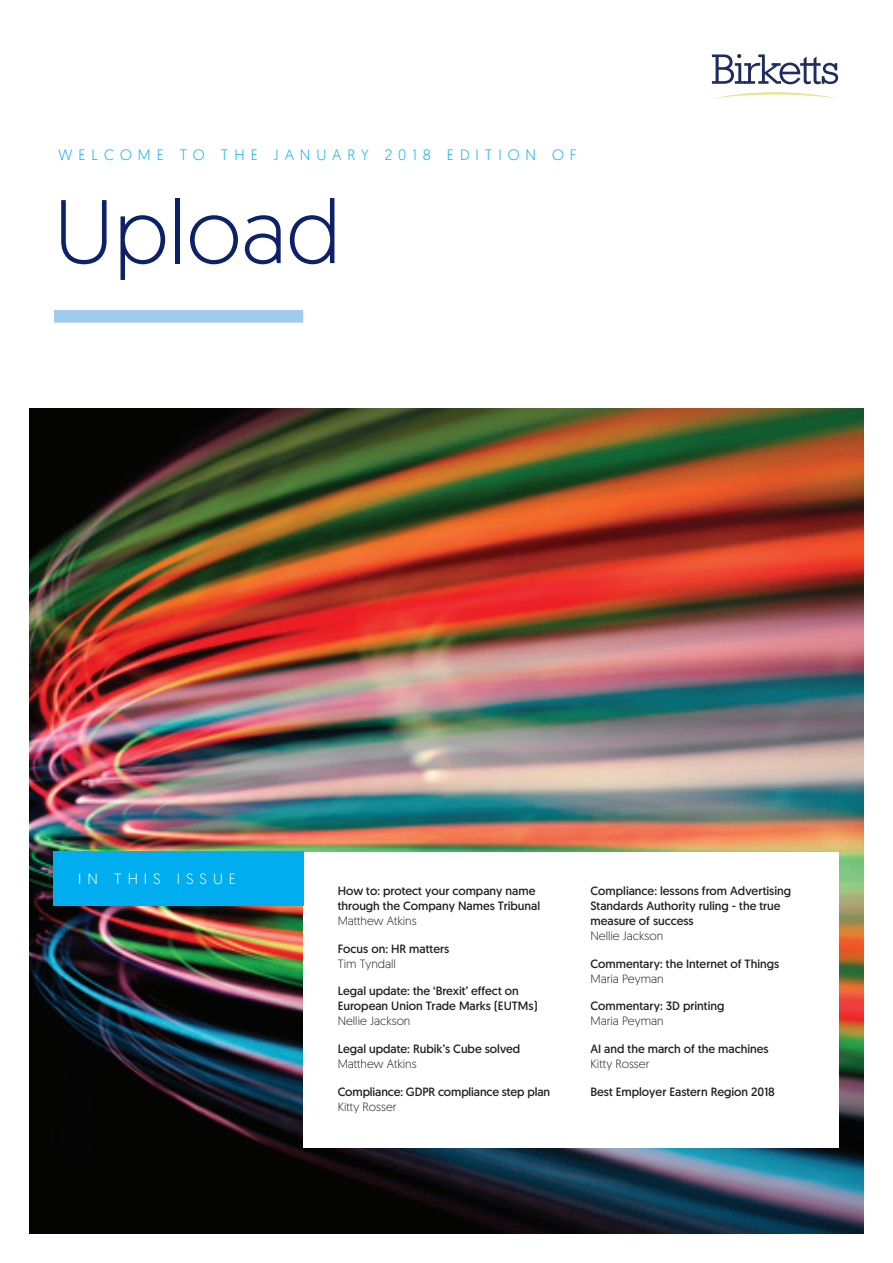
<style>
.page{position:relative;width:893px;height:1263px;background:#fff}
.page>*{position:absolute;margin:0;border:0;box-sizing:border-box;transform-origin:0 0}
.t1{font:300 90px "Geomanist";color:#0d2169}
.t2{font:300 15px "Geomanist";letter-spacing:.4em;color:#00aeef}
.t3{font:300 15px "Geomanist";letter-spacing:.4em;color:#fff}
.t4{font:12px/15px "Geomanist";color:#231f20}
.t5{font:300 12px "Geomanist";color:#231f20}
</style>
<div class="page">
<img style="left:30px;top:409px;width:833px;height:824px">
<svg style="left:712px;top:54px;width:126px;height:30px"></svg>
<svg style="left:713px;top:92px;width:125px;height:7px"></svg>
<div style="left:304px;top:852px;width:535px;height:295px;background:#fff"></div>
<div style="left:53px;top:852px;width:251px;height:54px;background:#00aeef"></div>
<div style="left:54px;top:310px;width:249px;height:13px;background:#9fcbec"></div>
<p class="t2" style="left:58px;top:145px;width:520px">WELCOME TO THE JANUARY 2018 EDITION OF</p>
<h1 class="t1" style="left:54px;top:174px;width:289px">Upload</h1>
<p class="t3" style="left:78px;top:869px;width:159px">IN THIS ISSUE</p>
<p class="t4" style="left:338px;top:883px;width:204px">How to: protect your company name through the Company Names Tribunal</p>
<p class="t5" style="left:338px;top:913px;width:81px">Matthew Atkins</p>
<p class="t4" style="left:338px;top:941px;width:113px">Focus on: HR matters</p>
<p class="t5" style="left:338px;top:956px;width:60px">Tim Tyndall</p>
<p class="t4" style="left:338px;top:983px;width:201px">Legal update: the ‘Brexit’ effect on<br>European Union Trade Marks (EUTMs)</p>
<p class="t5" style="left:338px;top:1013px;width:74px">Nellie Jackson</p>
<p class="t4" style="left:338px;top:1041px;width:184px">Legal update: Rubik’s Cube solved</p>
<p class="t5" style="left:338px;top:1056px;width:81px">Matthew Atkins</p>
<p class="t4" style="left:338px;top:1084px;width:214px">Compliance: GDPR compliance step plan</p>
<p class="t5" style="left:338px;top:1099px;width:61px">Kitty Rosser</p>
<p class="t4" style="left:590px;top:883px;width:202px">Compliance: lessons from Advertising<br>Standards Authority ruling - the true measure of success</p>
<p class="t5" style="left:590px;top:928px;width:74px">Nellie Jackson</p>
<p class="t4" style="left:590px;top:956px;width:190px">Commentary: the Internet of Things</p>
<p class="t5" style="left:590px;top:971px;width:75px">Maria Peyman</p>
<p class="t4" style="left:590px;top:998px;width:135px">Commentary: 3D printing</p>
<p class="t5" style="left:590px;top:1013px;width:75px">Maria Peyman</p>
<p class="t4" style="left:590px;top:1041px;width:180px">AI and the march of the machines</p>
<p class="t5" style="left:590px;top:1056px;width:61px">Kitty Rosser</p>
<p class="t4" style="left:590px;top:1084px;width:186px">Best Employer Eastern Region 2018</p>
</div>
